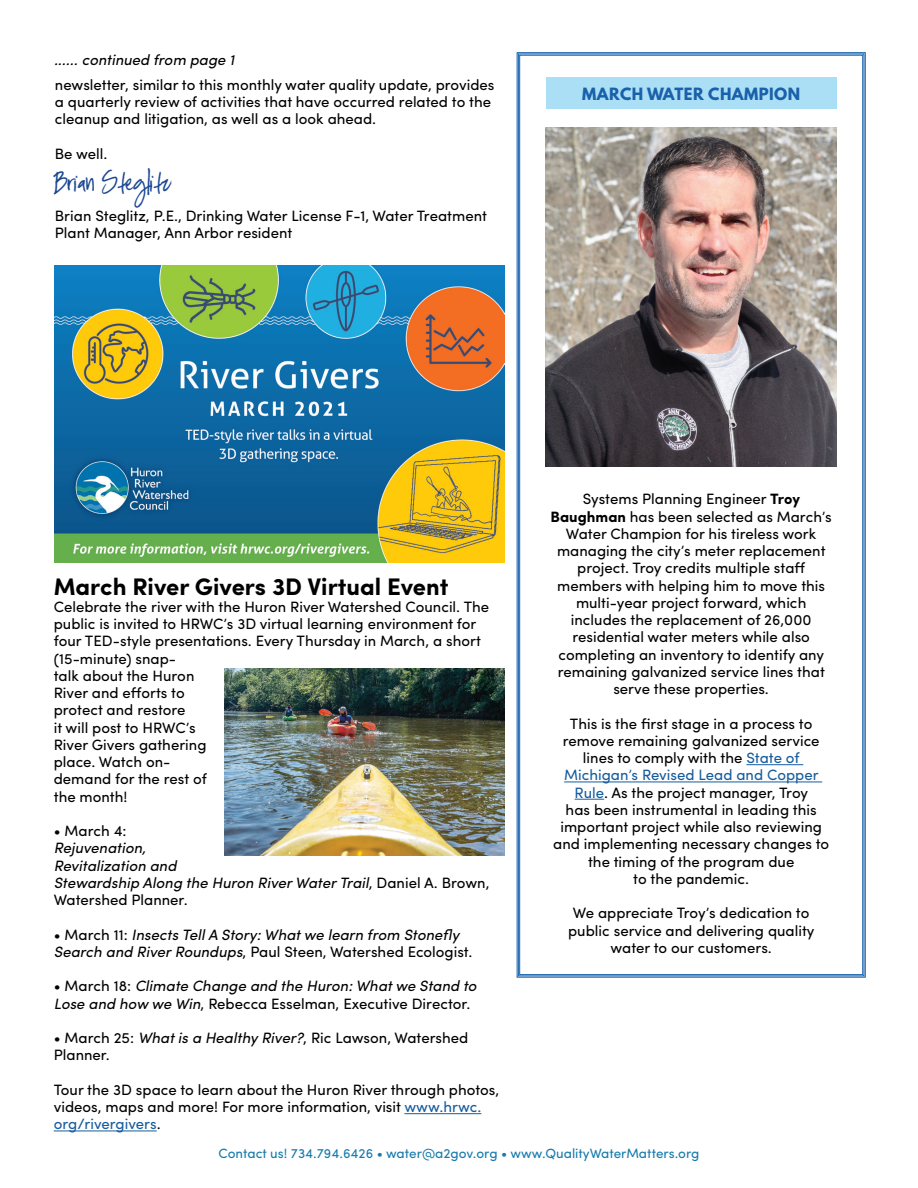
<style>
.page{position:relative;width:918px;height:1188px;background:#fff}
.page>*{position:absolute;margin:0;border:0;box-sizing:border-box;transform-origin:0 0}
.t1{font:700 24px "Sofia Pro";color:#000}
.t2{font:20.25px "Pea Mel's In Between";color:#1c4791}
.t3{font:15px/17.2px "Sofia Pro";color:#000}
.t4{font:italic 15px/17.2px "Sofia Pro";color:#000}
.t5{font:700 15px "League Spartan";letter-spacing:.03em;color:#1a61ac}
.t6{font:13.5px "Sofia Pro";color:#177bac}
.s1{font-style:normal}
.s2{font-style:italic}
.s3{color:#175d9e}
.s4{font-weight:700}
</style>
<div class="page">
<hr style="left:404px;top:1113px;width:77px;height:1px;background:#175d9e">
<hr style="left:54px;top:1131px;width:103px;height:1px;background:#175d9e">
<img style="left:54px;top:266px;width:450px;height:296px">
<svg style="left:517px;top:52px;width:349px;height:926px"></svg>
<img style="left:224px;top:669px;width:280px;height:186px">
<p class="t4" style="left:54px;top:50px;width:182px">...... continued from page 1</p>
<p class="t3" style="left:55px;top:75px;width:441px">newsletter, similar to this monthly water quality update, provides a quarterly review of activities that have occurred related to the cleanup and litigation, as well as a look ahead.</p>
<p class="t3" style="left:55px;top:144px;width:54px">Be well.</p>
<h2 class="t2" style="left:53px;top:171px;width:119px">Brian Steglitz</h2>
<p class="t3" style="left:55px;top:206px;width:434px">Brian Steglitz, P.E., Drinking Water License F-1, Water Treatment<br>Plant Manager, Ann Arbor resident</p>
<p class="t5" style="left:582px;top:82px;width:220px">MARCH WATER CHAMPION</p>
<h1 class="t1" style="left:54px;top:568px;width:396px">March River Givers 3D Virtual Event</h1>
<p class="t3" style="left:54px;top:597px;width:437px">Celebrate the river with the Huron River Watershed Council. The public is invited to HRWC’s 3D virtual learning environment for four TED-style presentations. Every Thursday in March, a short (15-minute) snap-<br>talk about the Huron<br>River and efforts to<br>protect and restore<br>it will post to HRWC’s<br>River Givers gathering<br>place. Watch on-<br>demand for the rest of<br>the month!</p>
<p class="t3" style="left:54px;top:821px;width:74px">• March 4:</p>
<p class="t4" style="left:54px;top:839px;width:437px">Rejuvenation,<br>Revitalization and<br>Stewardship Along the Huron River Water Trail<span class="s1">, Daniel A. Brown,<br>Watershed Planner.</span></p>
<p class="t4" style="left:54px;top:925px;width:420px"><span class="s1">• March 11:</span> Insects Tell A Story: What we learn from Stonefly<br>Search and River Roundups<span class="s1">, Paul Steen, Watershed Ecologist.</span></p>
<p class="t4" style="left:54px;top:977px;width:424px"><span class="s1">• March 18:</span> Climate Change and the Huron: What we Stand to<br>Lose and how we Win<span class="s1">, Rebecca Esselman, Executive Director.</span></p>
<p class="t3" style="left:54px;top:1028px;width:416px">• March 25: <span class="s2">What is a Healthy River?</span>, Ric Lawson, Watershed<br>Planner.</p>
<p class="t3" style="left:54px;top:1080px;width:447px">Tour the 3D space to learn about the Huron River through photos, videos, maps and more! For more information, visit <span class="s3">www.hrwc. org/rivergivers</span>.</p>
<p class="t3" style="left:551px;top:490px;width:283px;text-align:center">Systems Planning Engineer <span class="s4">Troy Baughman</span> has been selected as March’s Water Champion for his tireless work managing the city’s meter replacement project. Troy credits multiple staff members with helping him to move this multi-year project forward, which includes the replacement of 26,000 residential water meters while also completing an inventory to identify any remaining galvanized service lines that serve these properties.</p>
<p class="t3" style="left:553px;top:714px;width:278px;text-align:center">This is the first stage in a process to remove remaining galvanized service lines to comply with the <span class="s3">State of Michigan’s Revised Lead and Copper Rule</span>. As the project manager, Troy<br>has been instrumental in leading this important project while also reviewing and implementing necessary changes to the timing of the program due<br>to the pandemic.</p>
<p class="t3" style="left:568px;top:904px;width:248px;text-align:center">We appreciate Troy’s dedication to public service and delivering quality water to our customers.</p>
<p class="t6" style="left:218px;top:1143px;width:483px">Contact us! 734.794.6426 • water@a2gov.org • www.QualityWaterMatters.org</p>
</div>
